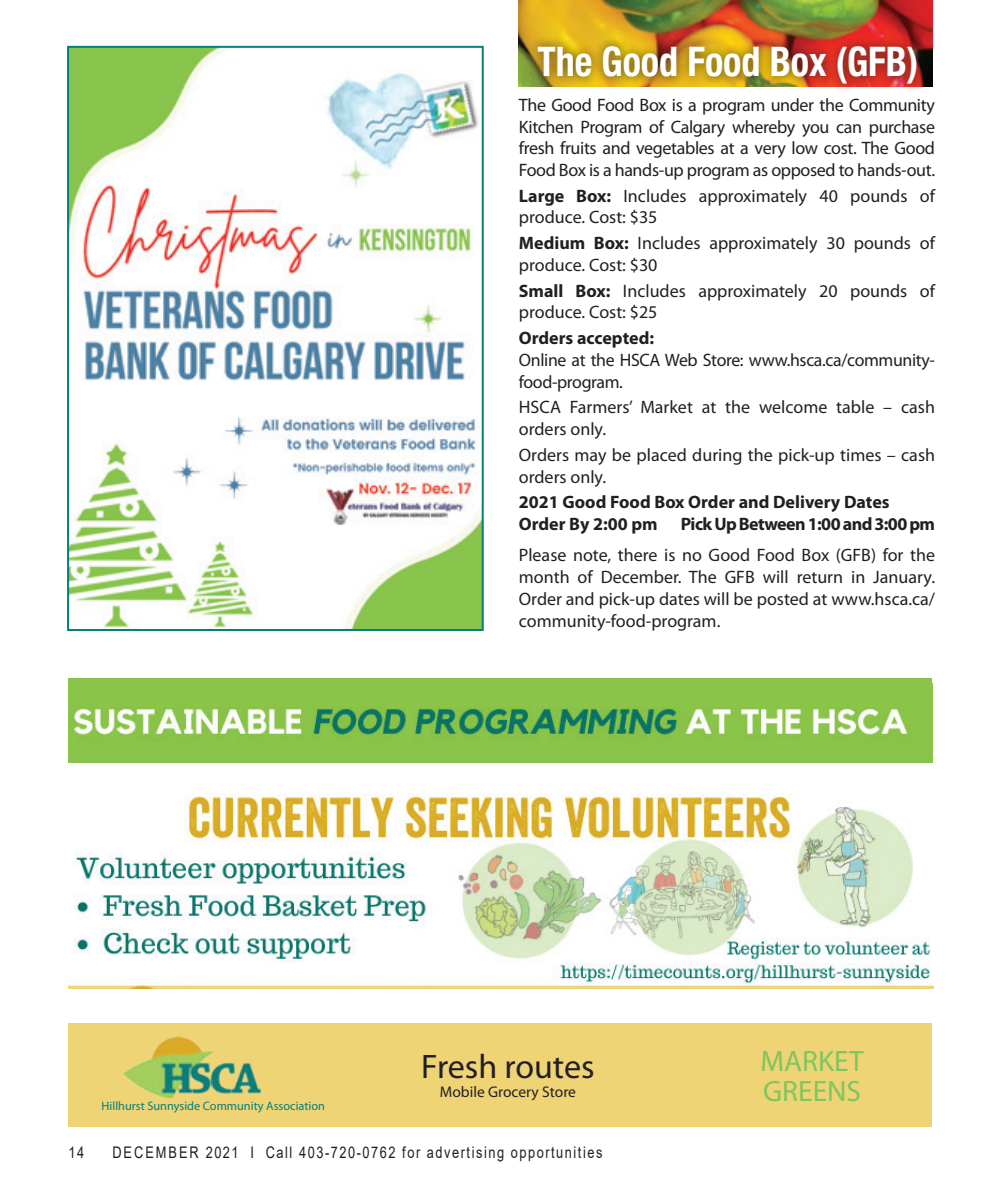
<style>
.page{position:relative;width:990px;height:1188px;background:#fff}
.page>*{position:absolute;margin:0;border:0;box-sizing:border-box;transform-origin:0 0}
.t1{font:700 condensed 41px "Helvetica Neue LT Std";color:#fff;scale:.93 1}
.Body_text{font:34px "Myriad Pro";color:#231f20}
.Body_text-2{font:29.6px/29.6px "Myriad Pro";color:#80c55e}
.Body_text-3{font:18px/21.6px "Myriad Pro";color:#231f20}
.Body_text-4{font:18px/21.6px "Myriad Pro";letter-spacing:-.02em;color:#231f20}
.Subhead{font:700 18px "Myriad Pro";color:#231f20}
.Body_text-5{font:700 18px "Myriad Pro";letter-spacing:-.03em;color:#231f20}
.Body_text-6{font:700 18px "Myriad Pro";color:#231f20}
.t2{font:16px "Arial";letter-spacing:.12em;color:#231f20;scale:.8 1}
.Body_text-7{font:15.6px "Myriad Pro";color:#231f20}
.Body_text-8{font:12.4px "Myriad Pro";color:#047f7b}
.s1{font-weight:700}
</style>
<div class="page">
<img style="left:519px;top:0;width:413px;height:86px">
<div style="left:527px;top:35px;width:400px;height:59px;background:#231f20;opacity:.75"></div>
<div style="left:68px;top:684px;width:865px;height:79px;background:#89c349"></div>
<div style="left:68px;top:678px;width:864px;height:73px;background:#89c349"></div>
<img style="left:74px;top:707px;width:834px;height:34px">
<img style="left:68px;top:794px;width:865px;height:194px">
<div style="left:68px;top:1023px;width:864px;height:104px;background:#efd476"></div>
<img style="left:123px;top:1036px;width:138px;height:62px">
<img style="left:70px;top:49px;width:411px;height:579px">
<div style="left:67px;top:46px;width:417px;height:585px;border:2px solid #047f7b"></div>
<p class="t1" style="left:537px;top:36px;width:411px">The Good Food Box (GFB)</p>
<p class="Body_text-3" style="left:519px;top:94px;width:418px;text-align:justify">The Good Food Box is a program under the Community Kitchen Program of Calgary whereby you can purchase fresh fruits and vegetables at a very low cost. The Good Food Box is a hands-up program as opposed to hands-out.</p>
<p class="Body_text-3" style="left:519px;top:185px;width:418px"><span class="s1">Large Box:</span> Includes approximately 40 pounds of produce. Cost: $35</p>
<p class="Body_text-3" style="left:519px;top:232px;width:418px"><span class="s1">Medium Box:</span> Includes approximately 30 pounds of produce. Cost: $30</p>
<p class="Body_text-3" style="left:519px;top:280px;width:418px"><span class="s1">Small Box:</span> Includes approximately 20 pounds of produce. Cost: $25</p>
<p class="Subhead" style="left:519px;top:326px;width:137px">Orders accepted:</p>
<p class="Body_text-4" style="left:519px;top:349px;width:418px">Online at the HSCA Web Store: www.hsca.ca/community&shy;food-program.</p>
<p class="Body_text-3" style="left:519px;top:396px;width:418px">HSCA Farmers’ Market at the welcome table – cash orders only.</p>
<p class="Body_text-3" style="left:519px;top:444px;width:418px">Orders may be placed during the pick-up times – cash orders only.</p>
<p class="Subhead" style="left:519px;top:491px;width:372px">2021 Good Food Box Order and Delivery Dates</p>
<p class="Body_text-6" style="left:519px;top:512px;width:140px">Order By 2:00 pm</p>
<p class="Body_text-5" style="left:681px;top:512px;width:256px">Pick Up Between 1:00 and 3:00 pm</p>
<p class="Body_text-3" style="left:519px;top:544px;width:418px;text-align:justify">Please note, there is no Good Food Box (GFB) for the month of December. The GFB will return in January.<br>Order and pick-up dates will be posted at www.hsca.ca/ community-food-program.</p>
<p class="Body_text-8" style="left:101px;top:1098px;width:225px">Hillhurst Sunnyside Community Association</p>
<p class="Body_text" style="left:421px;top:1046px;width:175px">Fresh routes</p>
<p class="Body_text-7" style="left:440px;top:1082px;width:138px">Mobile Grocery Store</p>
<p class="Body_text-2" style="left:761px;top:1046px;width:105px">MARKET<br>GREENS</p>
<p class="t2" style="left:68px;top:1141px;width:21px">14</p>
<p class="t2" style="left:112px;top:1141px;width:614px">DECEMBER 2021 I Call 403-720-0762 for advertising opportunities</p>
</div>
